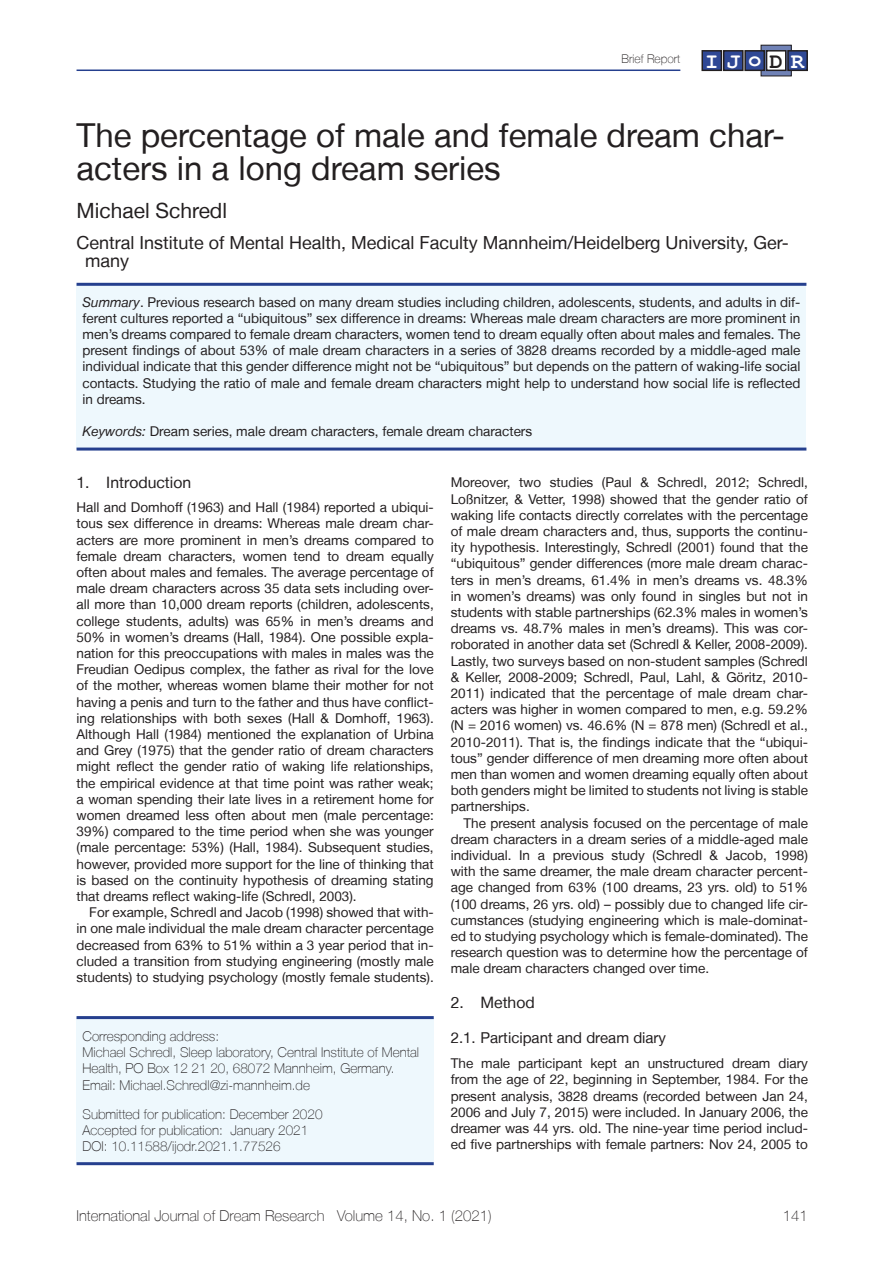
<style>
.page{position:relative;width:893px;height:1263px;background:#fff}
.page>*{position:absolute;margin:0;border:0;box-sizing:border-box;transform-origin:0 0}
.Ü1{font:33px/33px "Helvetica Neue LT";color:#231f20}
.Ü1_Autor{font:21px "Helvetica Neue LT";color:#231f20}
.Ü1_Affiliation{font:18px/18px "Helvetica Neue LT";color:#231f20}
.t1{font:15.75px "Helvetica Neue LT";color:#231f20}
.Fußzeile_links{font:100 15px "Helvetica Neue LT";color:#231f20}
.t2{font:15px "Helvetica Neue LT";color:#231f20}
.Standard_mit_Einzug{font:13.5px/16.2px "Helvetica Neue LT";color:#231f20;text-align:justify}
.Standard_ohne_Einzug{font:13.5px/16.2px "Helvetica Neue LT";color:#231f20;text-align:justify}
.Abstract{font:13.5px/16.2px "Helvetica Neue LT";color:#231f20;text-align:justify}
.InfoBox{font:100 13.5px/16.2px "Helvetica Neue LT";color:#231f20}
.t3{font:100 12px "Helvetica Neue LT";color:#231f20}
.s1{font-family:"Courier New";font-weight:700;font-size:22.2px;color:#fff}
.s2{font-family:"Courier New";font-weight:700;font-size:22.2px}
.s3{font-style:italic}
</style>
<div class="page">
<hr style="left:77px;top:70px;width:603px;height:1px;background:#253f8e">
<svg style="left:763px;top:47px;width:27px;height:27px"></svg>
<div style="left:761px;top:45px;width:31px;height:31px;border:1px solid #231f20"></div>
<div style="left:767px;top:51px;width:19px;height:19px;background:#fff"></div>
<div style="left:766px;top:50px;width:20px;height:21px;border:1px solid #231f20"></div>
<div style="left:702px;top:51px;width:19px;height:19px;background:#2f4895"></div>
<div style="left:701px;top:50px;width:21px;height:21px;border:1px solid #231f20"></div>
<div style="left:724px;top:51px;width:19px;height:19px;background:#2f4895"></div>
<div style="left:723px;top:50px;width:21px;height:21px;border:1px solid #231f20"></div>
<div style="left:745px;top:51px;width:19px;height:19px;background:#2f4895"></div>
<div style="left:744px;top:50px;width:21px;height:21px;border:1px solid #231f20"></div>
<div style="left:788px;top:51px;width:19px;height:19px;background:#2f4895"></div>
<div style="left:787px;top:50px;width:21px;height:21px;border:1px solid #231f20"></div>
<div style="left:77px;top:1017px;width:357px;height:147px;background:#eef8fd"></div>
<hr style="left:77px;top:1016px;width:357px;height:3px;background:#253f8e">
<hr style="left:77px;top:1162px;width:357px;height:3px;background:#253f8e">
<div style="left:77px;top:284px;width:729px;height:165px;background:#eef8fd"></div>
<hr style="left:77px;top:283px;width:729px;height:3px;background:#253f8e">
<hr style="left:77px;top:448px;width:729px;height:3px;background:#253f8e">
<p class="t3" style="left:622px;top:51px;width:184px">Brief Report <span class="s1">I J o</span> <span class="s2">D</span> <span class="s1">R</span></p>
<p class="Ü1" style="left:77px;top:118px;width:710px">The percentage of male and female dream char&shy;acters in a long dream series</p>
<p class="Ü1_Autor" style="left:77px;top:198px;width:152px">Michael Schredl</p>
<p class="Ü1_Affiliation" style="left:85px;top:233px;width:705px;text-indent:-9px">Central Institute of Mental Health, Medical Faculty Mannheim/Heidelberg University, Ger&shy;many</p>
<p class="Abstract" style="left:83px;top:294px;width:719px"><span class="s3">Summary</span>. Previous research based on many dream studies including children, adolescents, students, and adults in dif&shy;ferent cultures reported a “ubiquitous” sex difference in dreams: Whereas male dream characters are more prominent in men’s dreams compared to female dream characters, women tend to dream equally often about males and females. The present findings of about 53% of male dream characters in a series of 3828 dreams recorded by a middle-aged male individual indicate that this gender difference might not be “ubiquitous” but depends on the pattern of waking-life social contacts. Studying the ratio of male and female dream characters might help to understand how social life is reflected in dreams.</p>
<p class="Abstract" style="left:83px;top:423px;width:451px"><span class="s3">Keywords:</span> Dream series, male dream characters, female dream characters</p>
<p class="t1" style="left:77px;top:472px;width:116px">1. Introduction</p>
<p class="Standard_ohne_Einzug" style="left:77px;top:499px;width:359px">Hall and Domhoff (1963) and Hall (1984) reported a ubiqui&shy;tous sex difference in dreams: Whereas male dream char&shy;acters are more prominent in men’s dreams compared to female dream characters, women tend to dream equally often about males and females. The average percentage of male dream characters across 35 data sets including over&shy;all more than 10,000 dream reports (children, adolescents, college students, adults) was 65% in men’s dreams and 50% in women’s dreams (Hall, 1984). One possible expla&shy;nation for this preoccupations with males in males was the Freudian Oedipus complex, the father as rival for the love of the mother, whereas women blame their mother for not having a penis and turn to the father and thus have conflict&shy;ing relationships with both sexes (Hall &amp; Domhoff, 1963).<br>Although Hall (1984) mentioned the explanation of Urbina and Grey (1975) that the gender ratio of dream characters might reflect the gender ratio of waking life relationships, the empirical evidence at that time point was rather weak; a woman spending their late lives in a retirement home for women dreamed less often about men (male percentage:<br>39%) compared to the time period when she was younger (male percentage: 53%) (Hall, 1984). Subsequent studies, however, provided more support for the line of thinking that is based on the continuity hypothesis of dreaming stating that dreams reflect waking-life (Schredl, 2003).</p>
<p class="Standard_mit_Einzug" style="left:77px;top:904px;width:359px;text-indent:13px">For example, Schredl and Jacob (1998) showed that with&shy;in one male individual the male dream character percentage decreased from 63% to 51% within a 3 year period that in&shy;cluded a transition from studying engineering (mostly male students) to studying psychology (mostly female students).</p>
<p class="InfoBox" style="left:83px;top:1028px;width:338px">Corresponding address:<br>Michael Schredl, Sleep laboratory, Central Institute of Mental Health, PO Box 12 21 20, 68072 Mannheim, Germany.<br>Email: Michael.Schredl@zi-mannheim.de</p>
<p class="InfoBox" style="left:83px;top:1105px;width:241px">Submitted for publication: December 2020<br>Accepted for publication: January 2021<br>DOI: 10.11588/ijodr.2021.1.77526</p>
<p class="Standard_mit_Einzug" style="left:451px;top:474px;width:359px">Moreover, two studies (Paul &amp; Schredl, 2012; Schredl, Loßnitzer, &amp; Vetter, 1998) showed that the gender ratio of waking life contacts directly correlates with the percentage of male dream characters and, thus, supports the continu&shy;ity hypothesis. Interestingly, Schredl (2001) found that the “ubiquitous” gender differences (more male dream charac&shy;ters in men’s dreams, 61.4% in men’s dreams vs. 48.3% in women’s dreams) was only found in singles but not in students with stable partnerships (62.3% males in women’s dreams vs. 48.7% males in men’s dreams). This was cor&shy;roborated in another data set (Schredl &amp; Keller, 2008-2009).<br>Lastly, two surveys based on non-student samples (Schredl &amp; Keller, 2008-2009; Schredl, Paul, Lahl, &amp; Göritz, 2010- 2011) indicated that the percentage of male dream char&shy;acters was higher in women compared to men, e.g. 59.2% (N = 2016 women) vs. 46.6% (N = 878 men) (Schredl et al., 2010-2011). That is, the findings indicate that the “ubiqui&shy;tous” gender difference of men dreaming more often about men than women and women dreaming equally often about both genders might be limited to students not living is stable partnerships.</p>
<p class="Standard_mit_Einzug" style="left:451px;top:814px;width:359px;text-indent:13px">The present analysis focused on the percentage of male dream characters in a dream series of a middle-aged male individual. In a previous study (Schredl &amp; Jacob, 1998) with the same dreamer, the male dream character percent&shy;age changed from 63% (100 dreams, 23 yrs. old) to 51% (100 dreams, 26 yrs. old) – possibly due to changed life cir&shy;cumstances (studying engineering which is male-dominat&shy;ed to studying psychology which is female-dominated). The research question was to determine how the percentage of male dream characters changed over time.</p>
<p class="t1" style="left:451px;top:993px;width:86px">2. Method</p>
<p class="t2" style="left:451px;top:1029px;width:217px">2.1. Participant and dream diary</p>
<p class="Standard_ohne_Einzug" style="left:451px;top:1055px;width:359px">The male participant kept an unstructured dream diary from the age of 22, beginning in September, 1984. For the present analysis, 3828 dreams (recorded between Jan 24, 2006 and July 7, 2015) were included. In January 2006, the dreamer was 44 yrs. old. The nine-year time period includ&shy;ed five partnerships with female partners: Nov 24, 2005 to</p>
<p class="Fußzeile_links" style="left:77px;top:1207px;width:417px">International Journal of Dream Research Volume 14, No. 1 (2021)</p>
<p class="Fußzeile_links" style="left:783px;top:1207px;width:27px">141</p>
</div>
